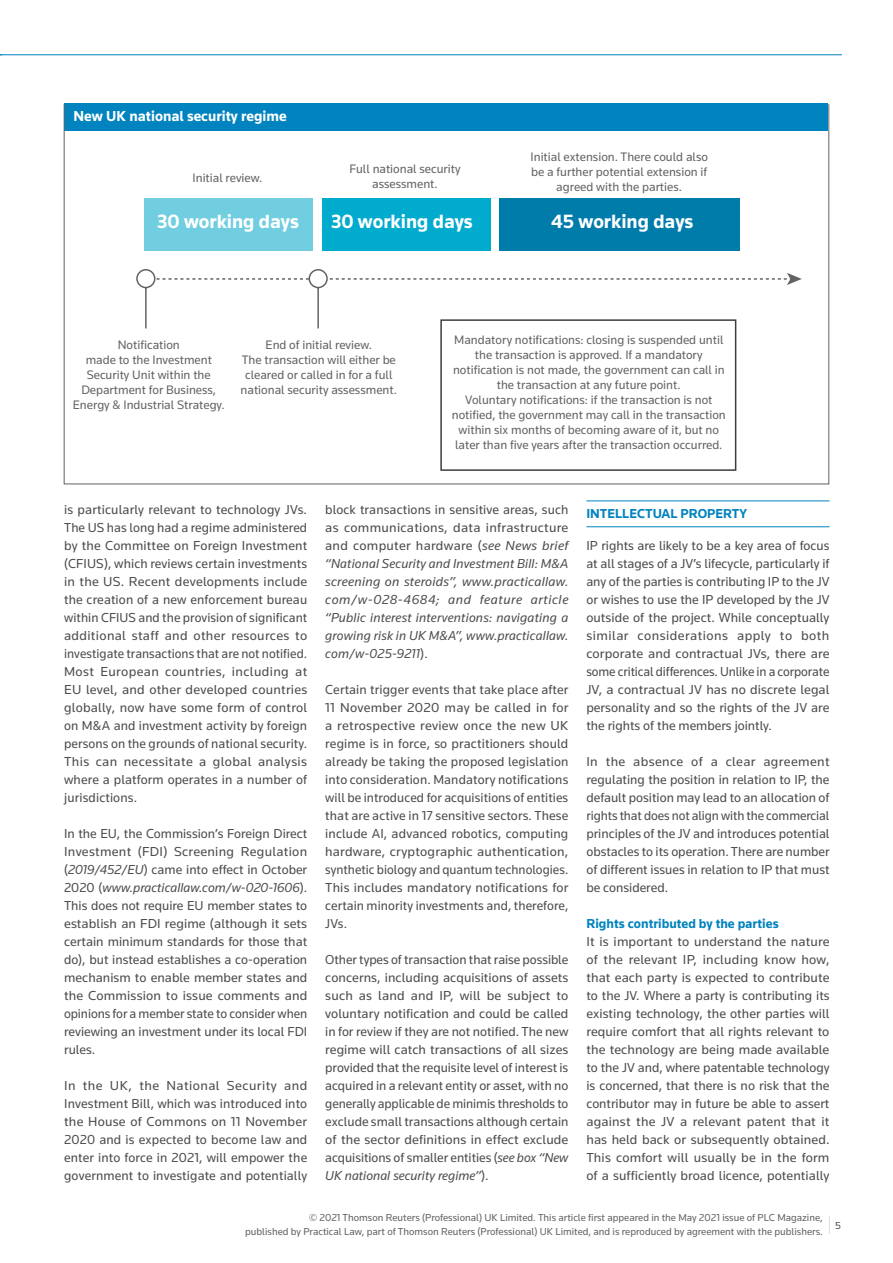
<style>
.page{position:relative;width:893px;height:1263px;background:#fff}
.page>*{position:absolute;margin:0;border:0;box-sizing:border-box;transform-origin:0 0}
.t1{font:700 19.95px "Knowledge";color:#fff}
.t2{font:700 15px "Knowledge";color:#fff}
.Feature__Body{font:13.5px/18px "Knowledge";letter-spacing:.005em;color:#4b4c4d;text-align:justify}
.Feature__Body-2{font:italic 13.5px/18px "Knowledge";letter-spacing:.01em;color:#4b4c4d;text-align:justify}
.Feature__H2{font:700 13.5px "Knowledge";color:#0083bf}
.Feature__H1{font:700 13.5px "Knowledge";color:#0083bf}
.t3{font:12.75px/15px "Knowledge";color:#636366;text-align:center}
.t4{font:10.5px/13.5px "Knowledge";color:#636366;text-align:right}
.t5{font:10.5px "Knowledge";color:#4b4c4d}
.s1{font-style:italic}
.s2{font-style:normal}
</style>
<div class="page">
<svg style="left:829px;top:1216px;width:1px;height:18px"></svg>
<hr style="left:0;top:55px;width:842px;height:1px;background:#0083bf">
<hr style="left:586px;top:501px;width:243px;height:1px;background:#0083bf">
<hr style="left:586px;top:526px;width:243px;height:1px;background:#0083bf">
<div style="left:64px;top:103px;width:763px;height:28px;background:#0083bf"></div>
<div style="left:144px;top:198px;width:168px;height:53px;background:#71cee1"></div>
<div style="left:322px;top:198px;width:168px;height:53px;background:#00abcd"></div>
<div style="left:500px;top:198px;width:240px;height:53px;background:#007caa"></div>
<svg style="left:136px;top:269px;width:666px;height:61px"></svg>
<div style="left:440px;top:319px;width:296px;height:152px;border:2px solid #3e3e3f"></div>
<p class="t2" style="left:74px;top:106px;width:215px">New UK national security regime</p>
<p class="t3" style="left:193px;top:170px;width:71px">Initial review.</p>
<p class="t3" style="left:349px;top:161px;width:113px">Full national security assessment.</p>
<p class="t3" style="left:531px;top:149px;width:179px">Initial extension. There could also be a further potential extension if agreed with the parties.</p>
<p class="t1" style="left:157px;top:209px;width:143px">30 working days</p>
<p class="t1" style="left:331px;top:209px;width:143px">30 working days</p>
<p class="t1" style="left:551px;top:209px;width:144px">45 working days</p>
<p class="t3" style="left:73px;top:337px;width:153px">Notification<br>made to the Investment<br>Security Unit within the<br>Department for Business,<br>Energy &amp; Industrial Strategy.</p>
<p class="t3" style="left:241px;top:337px;width:158px">End of initial review.<br>The transaction will either be cleared or called in for a full national security assessment.</p>
<p class="t3" style="left:452px;top:332px;width:275px">Mandatory notifications: closing is suspended until the transaction is approved. If a mandatory notification is not made, the government can call in the transaction at any future point.<br>Voluntary notifications: if the transaction is not notified, the government may call in the transaction within six months of becoming aware of it, but no later than five years after the transaction occurred.</p>
<p class="Feature__Body" style="left:64px;top:500px;width:245px">is particularly relevant to technology JVs.<br>The US has long had a regime administered by the Committee on Foreign Investment (CFIUS), which reviews certain investments in the US. Recent developments include the creation of a new enforcement bureau within CFIUS and the provision of significant additional staff and other resources to investigate transactions that are not notified.<br>Most European countries, including at EU level, and other developed countries globally, now have some form of control on M&amp;A and investment activity by foreign persons on the grounds of national security.<br>This can necessitate a global analysis where a platform operates in a number of jurisdictions.</p>
<p class="Feature__Body" style="left:64px;top:824px;width:245px">In the EU, the Commission’s Foreign Direct Investment (FDI) Screening Regulation (<span class="s1">2019/452/EU</span>) came into effect in October 2020 (<span class="s1">www.practicallaw.com/w-020-1606</span>).<br>This does not require EU member states to establish an FDI regime (although it sets certain minimum standards for those that do), but instead establishes a co-operation mechanism to enable member states and the Commission to issue comments and opinions for a member state to consider when reviewing an investment under its local FDI rules.</p>
<p class="Feature__Body" style="left:64px;top:1076px;width:245px">In the UK, the National Security and Investment Bill, which was introduced into the House of Commons on 11 November 2020 and is expected to become law and enter into force in 2021, will empower the government to investigate and potentially</p>
<p class="Feature__Body-2" style="left:325px;top:500px;width:245px"><span class="s2">block transactions in sensitive areas, such as communications, data infrastructure and computer hardware (</span>see News brief “National Security and Investment Bill: M&amp;A screening on steroids”, www.practicallaw. com/w-028-4684; and feature article “Public interest interventions: navigating a growing risk in UK M&amp;A”, www.practicallaw. com/w-025-9211<span class="s2">).</span></p>
<p class="Feature__Body" style="left:325px;top:680px;width:245px">Certain trigger events that take place after 11 November 2020 may be called in for a retrospective review once the new UK regime is in force, so practitioners should already be taking the proposed legislation into consideration. Mandatory notifications will be introduced for acquisitions of entities that are active in 17 sensitive sectors. These include AI, advanced robotics, computing hardware, cryptographic authentication, synthetic biology and quantum technologies.<br>This includes mandatory notifications for certain minority investments and, therefore, JVs.</p>
<p class="Feature__Body" style="left:325px;top:950px;width:245px">Other types of transaction that raise possible concerns, including acquisitions of assets such as land and IP, will be subject to voluntary notification and could be called in for review if they are not notified. The new regime will catch transactions of all sizes provided that the requisite level of interest is acquired in a relevant entity or asset, with no generally applicable de minimis thresholds to exclude small transactions although certain of the sector definitions in effect exclude acquisitions of smaller entities (<span class="s1">see box “New UK national security regime”</span>).</p>
<p class="Feature__H1" style="left:586px;top:505px;width:162px">INTELLECTUAL PROPERTY</p>
<p class="Feature__Body" style="left:586px;top:536px;width:245px">IP rights are likely to be a key area of focus at all stages of a JV’s lifecycle, particularly if any of the parties is contributing IP to the JV or wishes to use the IP developed by the JV outside of the project. While conceptually similar considerations apply to both corporate and contractual JVs, there are some critical differences. Unlike in a corporate JV, a contractual JV has no discrete legal personality and so the rights of the JV are the rights of the members jointly.</p>
<p class="Feature__Body" style="left:586px;top:752px;width:245px">In the absence of a clear agreement regulating the position in relation to IP, the default position may lead to an allocation of rights that does not align with the commercial principles of the JV and introduces potential obstacles to its operation. There are number of different issues in relation to IP that must be considered.</p>
<p class="Feature__H2" style="left:586px;top:915px;width:194px">Rights contributed by the parties</p>
<p class="Feature__Body" style="left:586px;top:932px;width:245px">It is important to understand the nature of the relevant IP, including know how, that each party is expected to contribute to the JV. Where a party is contributing its existing technology, the other parties will require comfort that all rights relevant to the technology are being made available to the JV and, where patentable technology is concerned, that there is no risk that the contributor may in future be able to assert against the JV a relevant patent that it has held back or subsequently obtained.<br>This comfort will usually be in the form of a sufficiently broad licence, potentially</p>
<p class="t4" style="left:245px;top:1211px;width:579px">© 2021 Thomson Reuters (Professional) UK Limited. This article first appeared in the May 2021 issue of PLC Magazine,<br>published by Practical Law, part of Thomson Reuters (Professional) UK Limited, and is reproduced by agreement with the publishers.</p>
<p class="t5" style="left:835px;top:1219px;width:7px">5</p>
</div>
